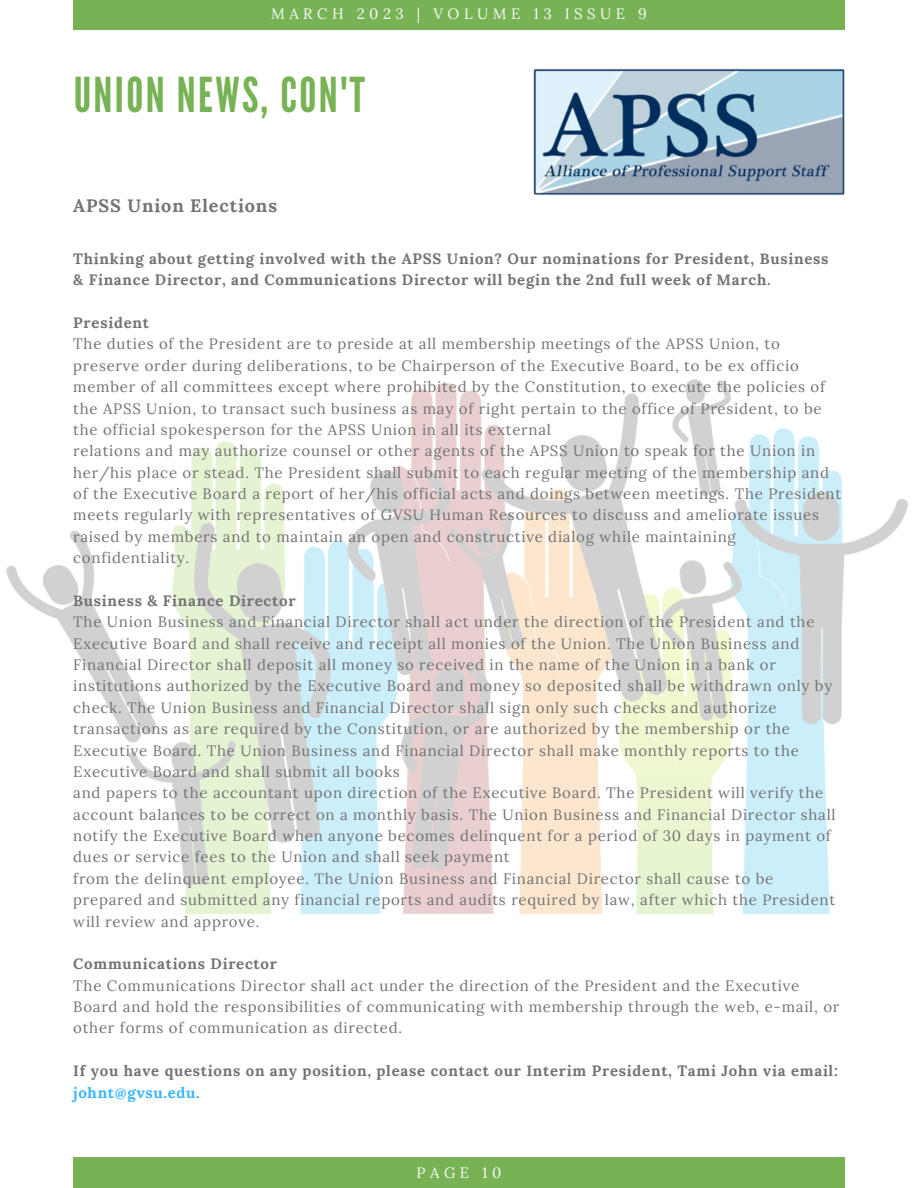
<style>
.page{position:relative;width:918px;height:1188px;background:#fff}
.page>*{position:absolute;margin:0;border:0;box-sizing:border-box;transform-origin:0 0}
.t1{font:48px "League Gothic";letter-spacing:.05em;color:#77b255}
.t2{font:700 18px "Lora";letter-spacing:.05em;color:#737373}
.t3{font:15px/21.3px "Lora";letter-spacing:.05em;color:#737373}
.t4{font:700 15px/21.3px "Lora";letter-spacing:.05em;color:#737373}
.t5{font:15px "Lora";letter-spacing:.3em;color:#fafafa}
.t6{font:700 15px "Lora";letter-spacing:.05em;color:#38b6ff}
</style>
<div class="page">
<div style="left:73px;top:1157px;width:772px;height:31px;background:#77b255"></div>
<div style="left:73px;top:0;width:772px;height:30px;background:#77b255"></div>
<img style="left:532px;top:68px;width:313px;height:127px">
<img style="left:6px;top:379px;width:902px;height:535px">
<p class="t5" style="left:271px;top:4px;width:377px">MARCH 2023 | VOLUME 13 ISSUE 9</p>
<h1 class="t1" style="left:74px;top:67px;width:293px">UNION NEWS, CON'T</h1>
<p class="t2" style="left:73px;top:194px;width:205px">APSS Union Elections</p>
<p class="t4" style="left:73px;top:248px;width:757px">Thinking about getting involved with the APSS Union? Our nominations for President, Business &amp; Finance Director, and Communications Director will begin the 2nd full week of March.</p>
<p class="t4" style="left:73px;top:312px;width:77px">President</p>
<p class="t3" style="left:73px;top:333px;width:769px">The duties of the President are to preside at all membership meetings of the APSS Union, to preserve order during deliberations, to be Chairperson of the Executive Board, to be ex officio member of all committees except where prohibited by the Constitution, to execute the policies of the APSS Union, to transact such business as may of right pertain to the office of President, to be the official spokesperson for the APSS Union in all its external<br>relations and may authorize counsel or other agents of the APSS Union to speak for the Union in her/his place or stead. The President shall submit to each regular meeting of the membership and of the Executive Board a report of her/his official acts and doings between meetings. The President meets regularly with representatives of GVSU Human Resources to discuss and ameliorate issues raised by members and to maintain an open and constructive dialog while maintaining confidentiality.</p>
<p class="t4" style="left:73px;top:590px;width:224px">Business &amp; Finance Director</p>
<p class="t3" style="left:73px;top:611px;width:764px">The Union Business and Financial Director shall act under the direction of the President and the Executive Board and shall receive and receipt all monies of the Union. The Union Business and Financial Director shall deposit all money so received in the name of the Union in a bank or institutions authorized by the Executive Board and money so deposited shall be withdrawn only by check. The Union Business and Financial Director shall sign only such checks and authorize transactions as are required by the Constitution, or are authorized by the membership or the Executive Board. The Union Business and Financial Director shall make monthly reports to the Executive Board and shall submit all books<br>and papers to the accountant upon direction of the Executive Board. The President will verify the account balances to be correct on a monthly basis. The Union Business and Financial Director shall notify the Executive Board when anyone becomes delinquent for a period of 30 days in payment of dues or service fees to the Union and shall seek payment<br>from the delinquent employee. The Union Business and Financial Director shall cause to be prepared and submitted any financial reports and audits required by law, after which the President will review and approve.</p>
<p class="t4" style="left:73px;top:953px;width:205px">Communications Director</p>
<p class="t3" style="left:73px;top:975px;width:768px">The Communications Director shall act under the direction of the President and the Executive<br>Board and hold the responsibilities of communicating with membership through the web, e-mail, or other forms of communication as directed.</p>
<p class="t4" style="left:73px;top:1060px;width:766px">If you have questions on any position, please contact our Interim President, Tami John via email:</p>
<p class="t6" style="left:73px;top:1082px;width:128px">johnt@gvsu.edu.</p>
<p class="t5" style="left:417px;top:1163px;width:86px">PAGE 10</p>
</div>
